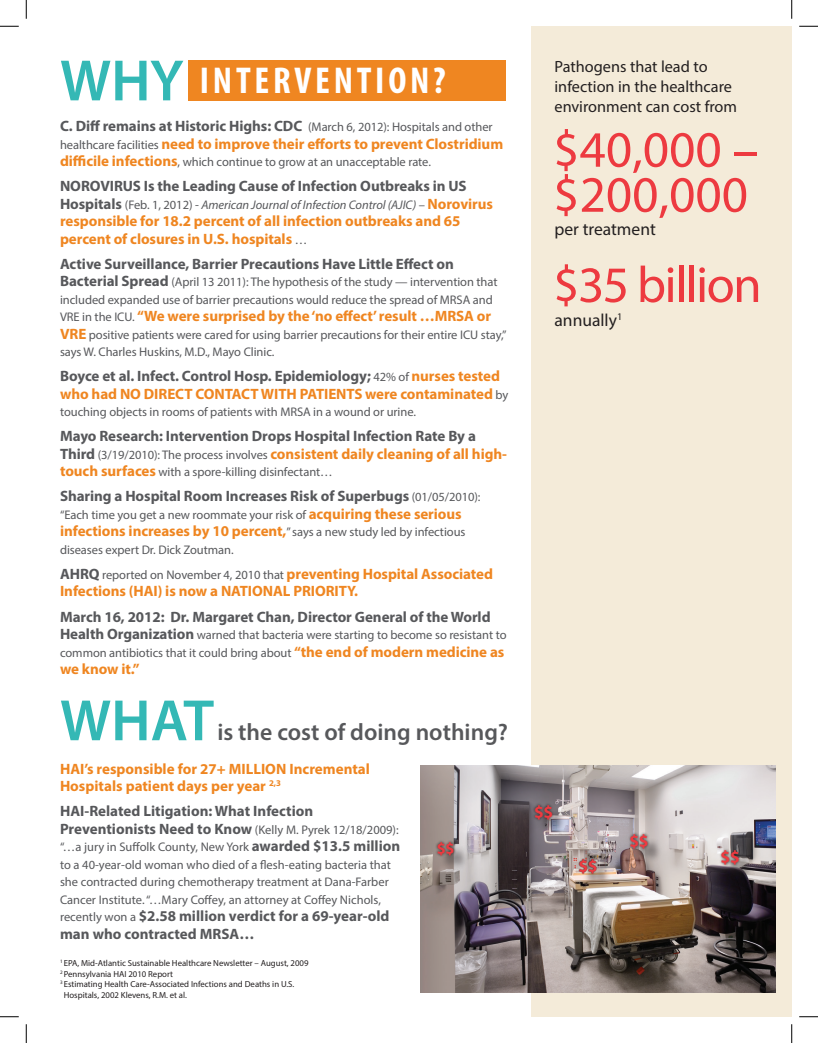
<style>
.page{position:relative;width:818px;height:1043px;background:#fff}
.page>*{position:absolute;margin:0;border:0;box-sizing:border-box;transform-origin:0 0}
.t1{font:600 58.75px "Myriad Pro";color:#34b8b5}
.t2{font:51.25px/45px "Myriad Pro";letter-spacing:-.015em;color:#ed3a40}
.t3{font:700 condensed 37.5px "Myriad Pro";letter-spacing:.1em;color:#fff}
.t4{font:600 23.75px "Myriad Pro";color:#57585b}
.t5{font:17.5px "Myriad Pro";color:#231f20}
.t6{font:700 17.5px "Myriad Pro";color:#ed3a40}
.t7{font:16.25px/20px "Myriad Pro";color:#231f20}
.t8{font:700 16.25px "Myriad Pro";color:#ed3a40}
.t9{font:700 15px/17.5px "Myriad Pro";letter-spacing:-.005em;color:#57585b}
.t10{font:700 15px/17.5px "Myriad Pro";letter-spacing:-.005em;color:#ef8621}
.t11{font:12.5px/17.5px "Myriad Pro";letter-spacing:-.005em;color:#57585b}
.t12{font:italic 12.5px "Myriad Pro";letter-spacing:-.005em;color:#57585b}
.t13{font:8.75px "Myriad Pro";color:#231f20}
.s1{font-weight:700;font-size:15px}
.s2{font-weight:700;font-size:15px;color:#ef8621}
.s3{font-weight:700;font-style:normal;font-size:15px}
.s4{font-style:normal}
.s5{font-weight:700;font-style:normal;font-size:15px;color:#ef8621}
.s6{font-weight:400;font-size:12.5px;color:#57585b}
.s7{color:#57585b}
.s8{font-weight:400;font-size:12.5px}
.s9{color:#ef8621}
</style>
<div class="page">
<div style="left:188px;top:60px;width:317px;height:40px;background:#ef8621"></div>
<div style="left:531px;top:26px;width:260px;height:990px;background:#f4ebd9"></div>
<img style="left:421px;top:765px;width:354px;height:227px">
<div style="left:440px;top:844px;width:28px;height:26px;background:#231f20;opacity:.75"></div>
<div style="left:435px;top:839px;width:21px;height:19px;background:#231f20;opacity:.88"></div>
<div style="left:537px;top:807px;width:29px;height:27px;background:#231f20;opacity:.75"></div>
<div style="left:532px;top:802px;width:22px;height:20px;background:#231f20;opacity:.88"></div>
<div style="left:582px;top:861px;width:29px;height:27px;background:#231f20;opacity:.75"></div>
<div style="left:578px;top:858px;width:19px;height:16px;background:#231f20;opacity:.88"></div>
<div style="left:633px;top:836px;width:29px;height:27px;background:#231f20;opacity:.75"></div>
<div style="left:628px;top:831px;width:22px;height:20px;background:#231f20;opacity:.88"></div>
<div style="left:724px;top:853px;width:29px;height:26px;background:#231f20;opacity:.75"></div>
<div style="left:719px;top:848px;width:22px;height:19px;background:#231f20;opacity:.88"></div>
<svg style="left:0;top:25px;width:19px;height:2px"></svg>
<svg style="left:799px;top:25px;width:19px;height:2px"></svg>
<svg style="left:0;top:1016px;width:19px;height:1px"></svg>
<svg style="left:799px;top:1016px;width:19px;height:1px"></svg>
<svg style="left:25px;top:0;width:2px;height:19px"></svg>
<svg style="left:25px;top:1024px;width:2px;height:18px"></svg>
<svg style="left:791px;top:0;width:1px;height:19px"></svg>
<svg style="left:791px;top:1024px;width:1px;height:18px"></svg>
<h1 class="t1" style="left:60px;top:43px;width:125px">WHY</h1>
<h3 class="t3" style="left:200px;top:57px;width:247px">INTERVENTION?</h3>
<p class="t11" style="left:60px;top:118px;width:444px"><span class="s1">C. Diff remains at Historic Highs: CDC</span> (March 6, 2012): Hospitals and other healthcare facilities <span class="s2">need to improve their efforts to prevent Clostridium</span></p>
<p class="t11" style="left:60px;top:153px;width:372px"><span class="s2">difficile infections</span>, which continue to grow at an unacceptable rate.</p>
<p class="t9" style="left:60px;top:177px;width:408px">NOROVIRUS Is the Leading Cause of Infection Outbreaks in US</p>
<p class="t12" style="left:60px;top:197px;width:434px"><span class="s3">Hospitals</span> <span class="s4">(Feb. 1, 2012) -</span> American Journal of Infection Control (AJIC) <span class="s4">–</span> <span class="s5">Norovirus</span></p>
<p class="t10" style="left:60px;top:212px;width:402px">responsible for 18.2 percent of all infection outbreaks and 65 percent of closures in U.S. hospitals <span class="s6">…</span></p>
<p class="t9" style="left:60px;top:254px;width:395px">Active Surveillance, Barrier Precautions Have Little Effect on</p>
<p class="t11" style="left:60px;top:273px;width:439px"><span class="s1">Bacterial Spread</span> (April 13 2011): The hypothesis of the study — intervention that included expanded use of barrier precautions would reduce the spread of MRSA and</p>
<p class="t10" style="left:60px;top:307px;width:432px"><span class="s6">VRE in the ICU.</span> “We were surprised by the ‘no effect’ result …MRSA or</p>
<p class="t11" style="left:60px;top:326px;width:448px"><span class="s2">VRE</span> positive patients were cared for using barrier precautions for their entire ICU stay,” says W. Charles Huskins, M.D., Mayo Clinic.</p>
<p class="t10" style="left:60px;top:367px;width:450px"><span class="s7">Boyce et al. Infect. Control Hosp. Epidemiology;</span> <span class="s6">42% of</span> nurses tested who had NO DIRECT CONTACT WITH PATIENTS were contaminated <span class="s6">by</span></p>
<p class="t11" style="left:60px;top:403px;width:357px">touching objects in rooms of patients with MRSA in a wound or urine.</p>
<p class="t9" style="left:60px;top:427px;width:448px">Mayo Research: Intervention Drops Hospital Infection Rate By a<br>Third <span class="s8">(3/19/2010): The process involves</span> <span class="s9">consistent daily cleaning of all high-</span></p>
<p class="t11" style="left:60px;top:463px;width:274px"><span class="s2">touch surfaces</span> with a spore-killing disinfectant…</p>
<p class="t9" style="left:60px;top:487px;width:422px">Sharing a Hospital Room Increases Risk of Superbugs <span class="s8">(01/05/2010):</span></p>
<p class="t11" style="left:60px;top:506px;width:403px">“Each time you get a new roommate your risk of <span class="s2">acquiring these serious</span></p>
<p class="t10" style="left:60px;top:522px;width:407px">infections increases by 10 percent,<span class="s6">” says a new study led by infectious</span></p>
<p class="t11" style="left:60px;top:537px;width:434px;line-height:25px">diseases expert Dr. Dick Zoutman.<br><span class="s1">AHRQ</span> reported on November 4, 2010 that <span class="s2">preventing Hospital Associated</span></p>
<p class="t10" style="left:60px;top:582px;width:299px">Infections (HAI) is now a NATIONAL PRIORITY.</p>
<p class="t9" style="left:60px;top:607px;width:432px">March 16, 2012: Dr. Margaret Chan, Director General of the World</p>
<p class="t11" style="left:60px;top:626px;width:448px"><span class="s1">Health Organization</span> warned that bacteria were starting to become so resistant to common antibiotics that it could bring about <span class="s2">“the end of modern medicine as</span></p>
<p class="t10" style="left:60px;top:659px;width:81px">we know it.”</p>
<h1 class="t1" style="left:60px;top:683px;width:155px">WHAT</h1>
<h3 class="t4" style="left:217px;top:717px;width:292px">is the cost of doing nothing?</h3>
<p class="t10" style="left:60px;top:759px;width:311px">HAI’s responsible for 27+ MILLION Incremental<br>Hospitals patient days per year <sup>2,3</sup></p>
<p class="t9" style="left:60px;top:802px;width:255px">HAI-Related Litigation: What Infection</p>
<p class="t11" style="left:60px;top:820px;width:342px"><span class="s1">Preventionists Need to Know</span> (Kelly M. Pyrek 12/18/2009): “…a jury in Suffolk County, New York <span class="s1">awarded $13.5 million </span>to a 40-year-old woman who died of a flesh-eating bacteria that she contracted during chemotherapy treatment at Dana-Farber Cancer Institute. “…Mary Coffey, an attorney at Coffey Nichols,</p>
<p class="t9" style="left:60px;top:907px;width:331px"><span class="s8">recently won a</span> $2.58 million verdict for a 69-year-old man who contracted MRSA…</p>
<p class="t13" style="left:60px;top:957px;width:250px"><sup>1</sup> EPA, Mid-Atlantic Sustainable Healthcare Newsletter – August, 2009</p>
<p class="t13" style="left:60px;top:968px;width:114px"><sup>2</sup> Pennsylvania HAI 2010 Report</p>
<p class="t13" style="left:60px;top:978px;width:236px"><sup>3</sup> Estimating Health Care-Associated Infections and Deaths in U.S.</p>
<p class="t13" style="left:64px;top:989px;width:125px">Hospitals, 2002 Klevens, R.M. et al.</p>
<h3 class="t8" style="left:437px;top:838px;width:19px">$$</h3>
<h3 class="t7" style="left:554px;top:56px;width:184px">Pathogens that lead to infection in the healthcare environment can cost from</h3>
<h2 class="t2" style="left:553px;top:126px;width:206px">$40,000 – $200,000</h2>
<h3 class="t5" style="left:554px;top:218px;width:103px">per treatment</h3>
<h2 class="t2" style="left:553px;top:261px;width:210px">$35 billion</h2>
<h3 class="t5" style="left:554px;top:309px;width:69px">annually<sup>1</sup></h3>
<h3 class="t6" style="left:534px;top:800px;width:21px">$$</h3>
<h3 class="t6" style="left:578px;top:854px;width:21px">$$</h3>
<h3 class="t6" style="left:629px;top:829px;width:21px">$$</h3>
<h3 class="t6" style="left:720px;top:846px;width:21px">$$</h3>
</div>
